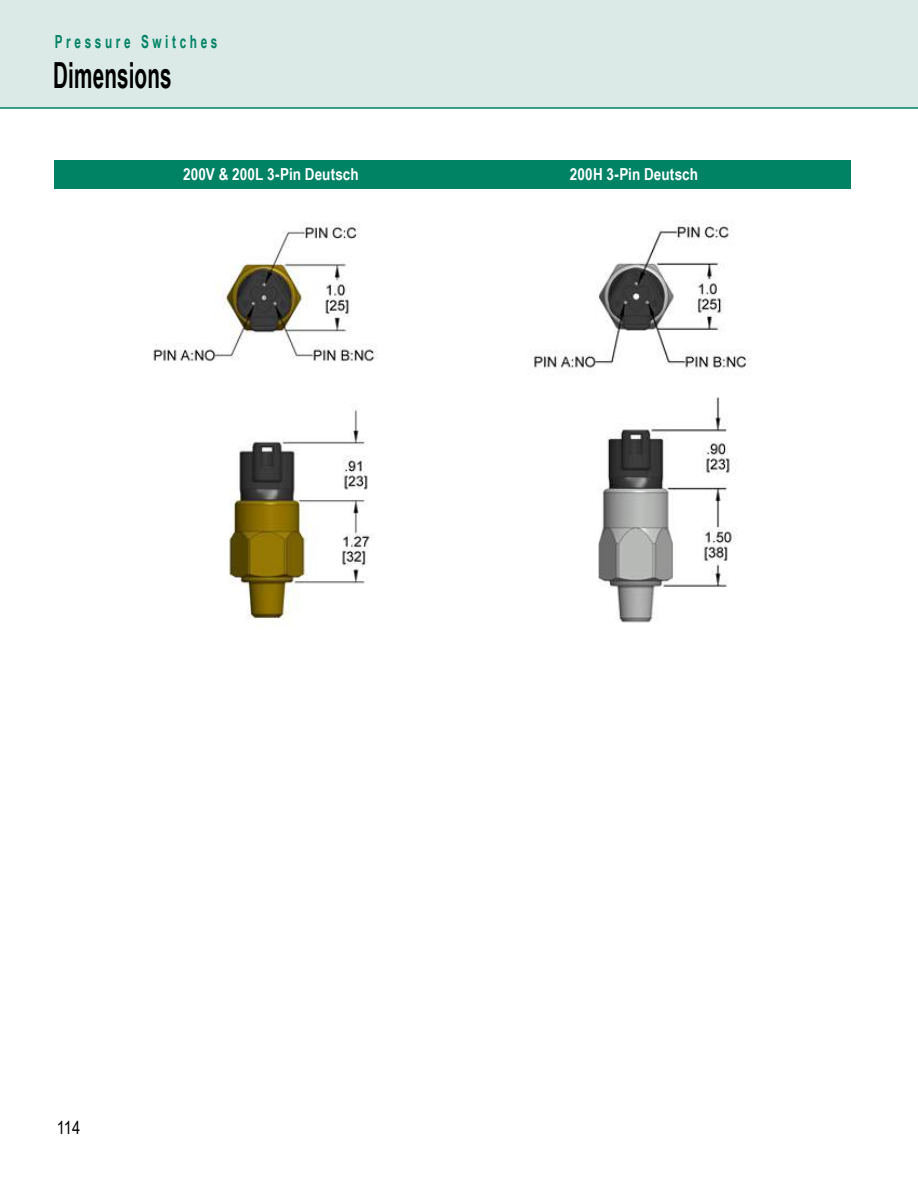
<style>
.page{position:relative;width:918px;height:1188px;background:#fff}
.page>*{position:absolute;margin:0;border:0;box-sizing:border-box;transform-origin:0 0}
.t1{font:700 36px "Arial Narrow";letter-spacing:.005em;color:#000;scale:.7 1}
.t2{font:700 18px "Arial Narrow";letter-spacing:.25em;color:#008265;scale:.8 1}
.t3{font:18px "Arial Narrow";color:#000}
.t4{font:700 16.5px "Arial Narrow";letter-spacing:.005em;color:#fff}
</style>
<div class="page">
<div style="left:0;top:0;width:918px;height:108px;background:#dbeae6"></div>
<hr style="left:0;top:107px;width:918px;height:2px;background:#008265">
<div style="left:54px;top:160px;width:797px;height:29px;background:#008265"></div>
<img style="left:229px;top:408px;width:144px;height:211px">
<img style="left:153px;top:222px;width:225px;height:140px">
<img style="left:598px;top:396px;width:138px;height:227px">
<img style="left:533px;top:220px;width:217px;height:151px">
<p class="t2" style="left:55px;top:28px;width:205px">Pressure Switches</p>
<h1 class="t1" style="left:53px;top:49px;width:171px">Dimensions</h1>
<p class="t4" style="left:183px;top:161px;width:177px">200V &amp; 200L 3-Pin Deutsch</p>
<p class="t4" style="left:570px;top:161px;width:129px">200H 3-Pin Deutsch</p>
<p class="t3" style="left:57px;top:1115px;width:25px">114</p>
</div>
